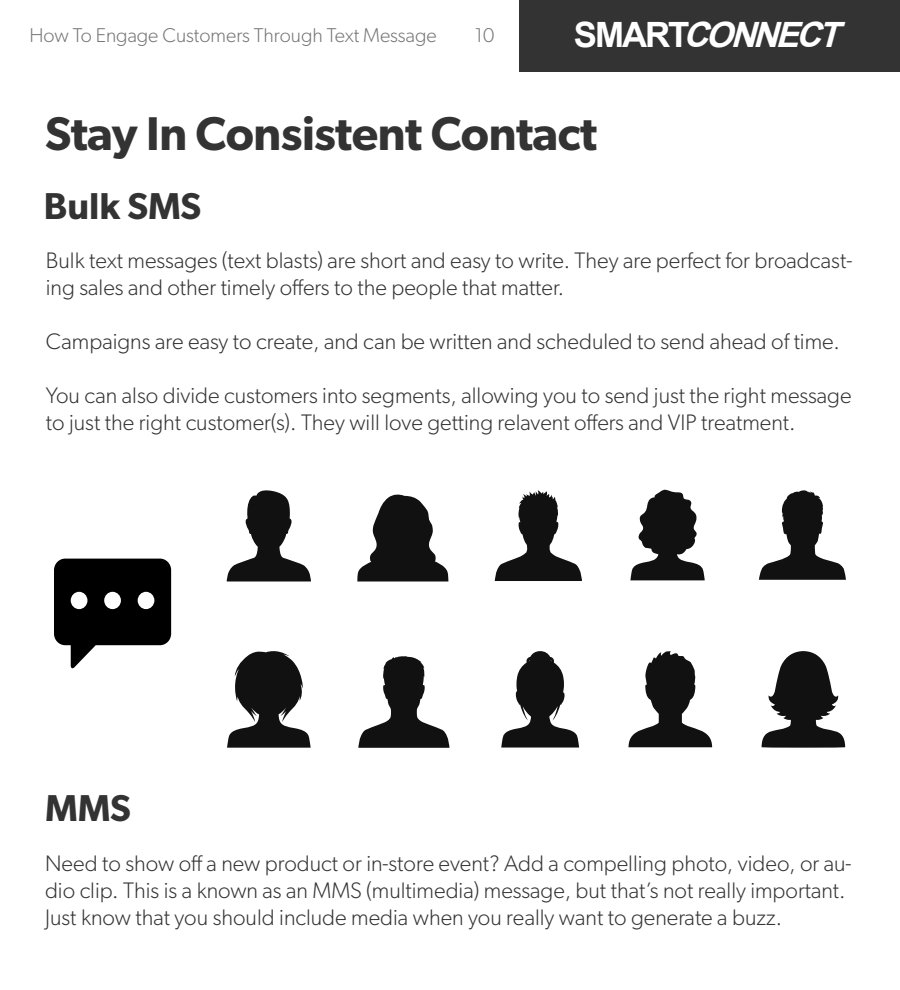
<style>
.page{position:relative;width:900px;height:990px;background:#fff}
.page>*{position:absolute;margin:0;border:0;box-sizing:border-box;transform-origin:0 0}
.t1{font:600 47.5px "Gibson";letter-spacing:-.01em;color:#333}
.t2{font:600 37.5px "Gibson";color:#333}
.t3{font:italic 700 34.88px "Arial";color:#fff}
.t4{font:300 22.5px/27px "Gibson";color:#333}
.t5{font:300 20px "Gibson";color:#757575}
.s1{font-style:normal}
</style>
<div class="page">
<div style="left:520px;top:0;width:380px;height:72px;background:#333"></div>
<svg style="left:495px;top:490px;width:87px;height:91px"></svg>
<svg style="left:630px;top:490px;width:75px;height:90px"></svg>
<svg style="left:759px;top:490px;width:87px;height:90px"></svg>
<svg style="left:357px;top:494px;width:91px;height:88px"></svg>
<svg style="left:358px;top:656px;width:91px;height:92px"></svg>
<svg style="left:227px;top:651px;width:84px;height:97px"></svg>
<svg style="left:629px;top:651px;width:83px;height:96px"></svg>
<svg style="left:501px;top:651px;width:78px;height:97px"></svg>
<svg style="left:762px;top:651px;width:83px;height:97px"></svg>
<svg style="left:226px;top:490px;width:85px;height:92px"></svg>
<svg style="left:54px;top:559px;width:117px;height:110px"></svg>
<p class="t5" style="left:30px;top:23px;width:409px">How To Engage Customers Through Text Message</p>
<p class="t5" style="left:475px;top:23px;width:21px">10</p>
<h3 class="t3" style="left:574px;top:10px;width:280px"><span class="s1">S M A R T</span>CONNECT</h3>
<h1 class="t1" style="left:45px;top:106px;width:554px">Stay In Consistent Contact</h1>
<h2 class="t2" style="left:44px;top:183px;width:159px">Bulk SMS</h2>
<p class="t4" style="left:46px;top:247px;width:808px">Bulk text messages (text blasts) are short and easy to write. They are perfect for broadcast&shy;ing sales and other timely offers to the people that matter.</p>
<p class="t4" style="left:46px;top:328px;width:796px">Campaigns are easy to create, and can be written and scheduled to send ahead of time.</p>
<p class="t4" style="left:46px;top:382px;width:807px">You can also divide customers into segments, allowing you to send just the right message to just the right customer(s). They will love getting relavent offers and VIP treatment.</p>
<h2 class="t2" style="left:45px;top:786px;width:87px">MMS</h2>
<p class="t4" style="left:45px;top:850px;width:808px">Need to show off a new product or in-store event? Add a compelling photo, video, or au&shy;dio clip. This is a known as an MMS (multimedia) message, but that’s not really important.<br>Just know that you should include media when you really want to generate a buzz.</p>
</div>
